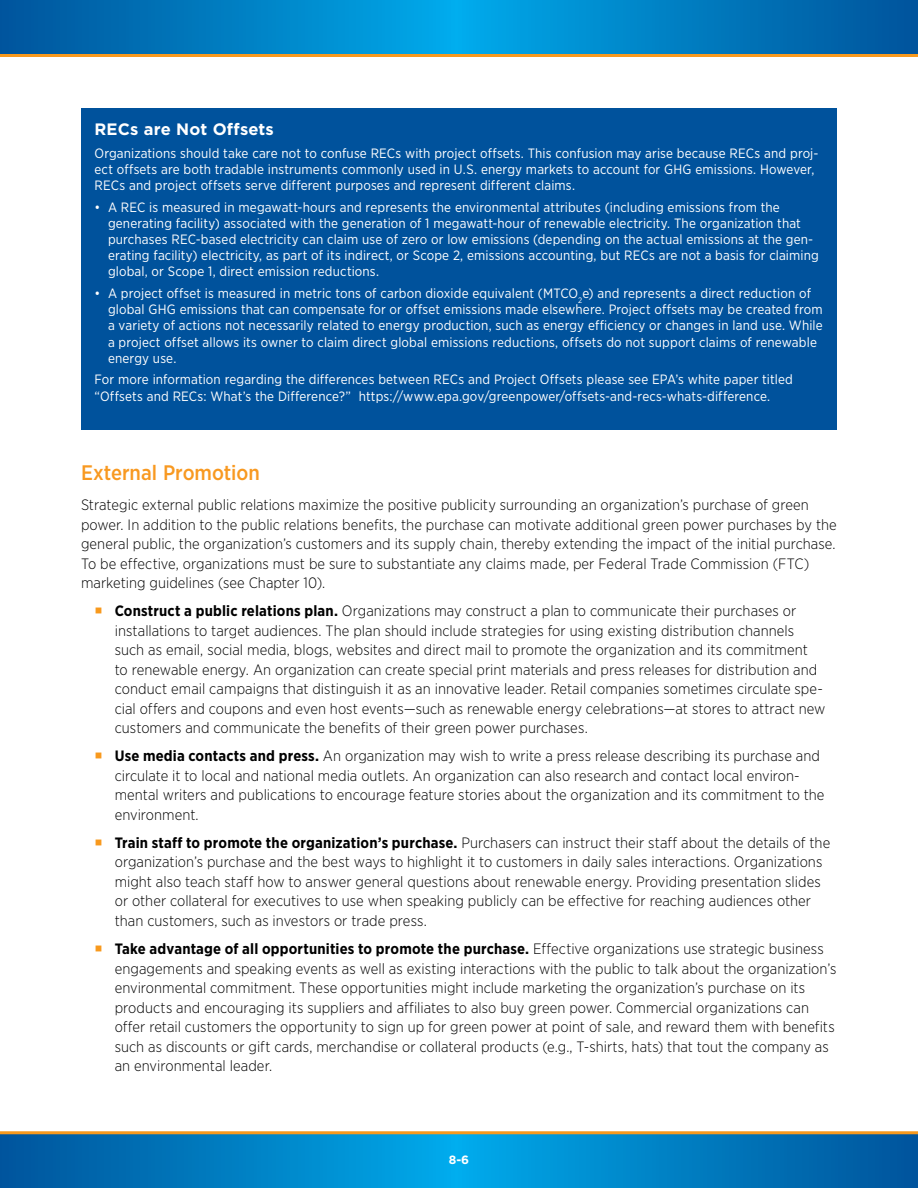
<style>
.page{position:relative;width:918px;height:1188px;background:#fff}
.page>*{position:absolute;margin:0;border:0;box-sizing:border-box;transform-origin:0 0}
.Heading_2{font:500 21px "Gotham Narrow";color:#f89921}
.text_box_h1{font:700 16.5px "Gotham";letter-spacing:.01em;color:#fff}
.body_text{font:300 15px/19.5px "Gotham Narrow";letter-spacing:.005em;color:#000}
.text_box_txt1{font:13.5px/16.2px "Gotham Narrow";letter-spacing:.01em;color:#fff}
.t1{font:700 12px "Gotham";color:#fff}
.s1{font-weight:700}
</style>
<div class="page">
<svg style="left:0;top:0;width:918px;height:54px;background:#007ec2"></svg>
<svg style="left:0;top:1134px;width:918px;height:54px;background:#017ec1"></svg>
<hr style="left:0;top:1131px;width:918px;height:3px;background:#f8991d">
<hr style="left:0;top:54px;width:918px;height:3px;background:#f8991d">
<div style="left:81px;top:108px;width:756px;height:321px;background:#00529c"></div>
<p class="text_box_h1" style="left:94px;top:118px;width:181px">RECs are Not Offsets</p>
<p class="text_box_txt1" style="left:94px;top:145px;width:725px">Organizations should take care not to confuse RECs with project offsets. This confusion may arise because RECs and proj&shy;ect offsets are both tradable instruments commonly used in U.S. energy markets to account for GHG emissions. However,<br>RECs and project offsets serve different purposes and represent different claims.</p>
<p class="text_box_txt1" style="left:108px;top:199px;width:712px;text-indent:-14px">• A REC is measured in megawatt-hours and represents the environmental attributes (including emissions from the generating facility) associated with the generation of 1 megawatt-hour of renewable electricity. The organization that purchases REC-based electricity can claim use of zero or low emissions (depending on the actual emissions at the gen&shy;erating facility) electricity, as part of its indirect, or Scope 2, emissions accounting, but RECs are not a basis for claiming global, or Scope 1, direct emission reductions.</p>
<p class="text_box_txt1" style="left:108px;top:285px;width:716px;text-indent:-14px">• A project offset is measured in metric tons of carbon dioxide equivalent (MTCO<sub>2</sub>e) and represents a direct reduction of global GHG emissions that can compensate for or offset emissions made elsewhere. Project offsets may be created from a variety of actions not necessarily related to energy production, such as energy efficiency or changes in land use. While a project offset allows its owner to claim direct global emissions reductions, offsets do not support claims of renewable energy use.</p>
<p class="text_box_txt1" style="left:94px;top:371px;width:700px">For more information regarding the differences between RECs and Project Offsets please see EPA’s white paper titled “Offsets and RECs: What’s the Difference?” https://www.epa.gov/greenpower/offsets-and-recs-whats-difference.</p>
<p class="Heading_2" style="left:81px;top:459px;width:180px">External Promotion</p>
<p class="body_text" style="left:81px;top:495px;width:757px">Strategic external public relations maximize the positive publicity surrounding an organization’s purchase of green power. In addition to the public relations benefits, the purchase can motivate additional green power purchases by the general public, the organization’s customers and its supply chain, thereby extending the impact of the initial purchase.<br>To be effective, organizations must be sure to substantiate any claims made, per Federal Trade Commission (FTC) marketing guidelines (see Chapter 10).</p>
<p class="body_text" style="left:115px;top:601px;width:712px"><span class="s1">Construct a public relations plan.</span> Organizations may construct a plan to communicate their purchases or installations to target audiences. The plan should include strategies for using existing distribution channels such as email, social media, blogs, websites and direct mail to promote the organization and its commitment<br>to renewable energy. An organization can create special print materials and press releases for distribution and conduct email campaigns that distinguish it as an innovative leader. Retail companies sometimes circulate spe&shy;cial offers and coupons and even host events—such as renewable energy celebrations—at stores to attract new customers and communicate the benefits of their green power purchases.</p>
<p class="body_text" style="left:115px;top:746px;width:711px"><span class="s1">Use media contacts and press.</span> An organization may wish to write a press release describing its purchase and circulate it to local and national media outlets. An organization can also research and contact local environ&shy;mental writers and publications to encourage feature stories about the organization and its commitment to the environment.</p>
<p class="body_text" style="left:115px;top:833px;width:717px"><span class="s1">Train staff to promote the organization’s purchase.</span> Purchasers can instruct their staff about the details of the organization’s purchase and the best ways to highlight it to customers in daily sales interactions. Organizations might also teach staff how to answer general questions about renewable energy. Providing presentation slides or other collateral for executives to use when speaking publicly can be effective for reaching audiences other than customers, such as investors or trade press.</p>
<p class="body_text" style="left:115px;top:939px;width:723px"><span class="s1">Take advantage of all opportunities to promote the purchase.</span> Effective organizations use strategic business engagements and speaking events as well as existing interactions with the public to talk about the organization’s environmental commitment. These opportunities might include marketing the organization’s purchase on its products and encouraging its suppliers and affiliates to also buy green power. Commercial organizations can offer retail customers the opportunity to sign up for green power at point of sale, and reward them with benefits such as discounts or gift cards, merchandise or collateral products (e.g., T-shirts, hats) that tout the company as an environmental leader.</p>
<p class="t1" style="left:449px;top:1152px;width:22px">8-6</p>
</div>
